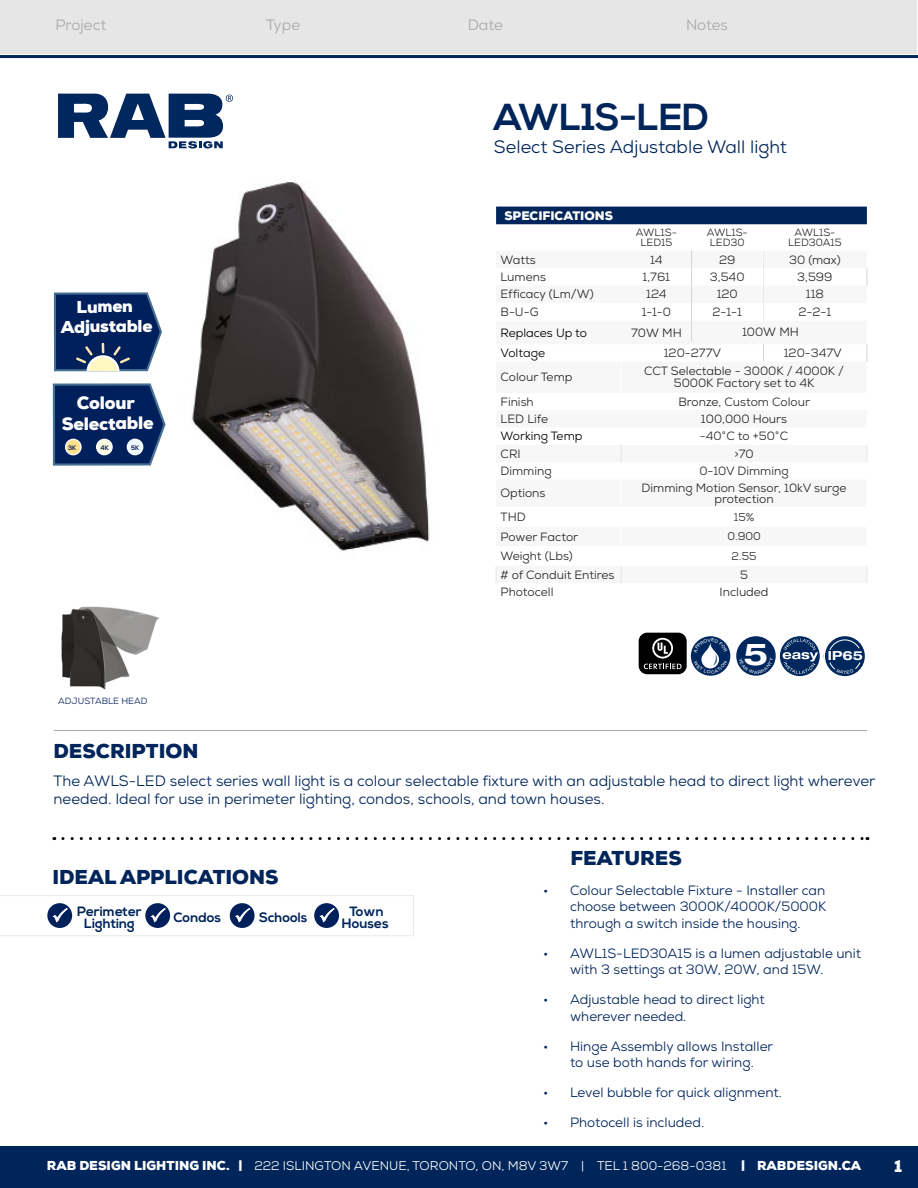
<style>
.page{position:relative;width:918px;height:1188px;background:#fff}
.page>*{position:absolute;margin:0;border:0;box-sizing:border-box;transform-origin:0 0}
.t1{font:700 37.5px "Nexa";color:#00255a}
.t2{font:700 expanded 30.3px "Helvetica Neue LT Std";color:#fff}
.t3{font:900 19.5px "Nexa";color:#00255a}
.t4{font:18px "Nexa";color:#00255a}
.t5{font:900 17.4px/20.9px "Nexa";letter-spacing:-.015em;color:#fff;text-align:center}
.t6{font:900 16.65px/20px "Nexa";letter-spacing:-.015em;color:#fff;text-align:center}
.t7{font:900 16.5px "Nexa";color:#fff}
.t8{font:15px/18px "Nexa";color:#00255a}
.t9{font:15px "Nexa";color:#a7a9ac}
.t10{font:13.5px/16.5px "Nexa";color:#00255a}
.t11{font:700 13.5px/12px "Nexa";color:#00255a;text-align:center}
.t12{font:12.6px "Nexa";color:#fff}
.t13{font:700 expanded 12.45px "Helvetica Neue LT Std";color:#fff}
.t14{font:12px/12px "Nexa";color:#292829;text-align:center}
.t15{font:12px "Nexa";color:#000}
.t16{font:900 12px "Nexa";color:#fff}
.t17{font:11.7px "Myriad Pro";color:#fff}
.t18{font:11.25px "Nexa";color:#292829}
.t19{font:10.5px/10.1px "Nexa";color:#292829;text-align:center}
.t20{font:9px "Nexa";color:#00205c}
.t21{font:8.25px "Myriad Pro";color:#fff}
.t22{font:700 6.45px "Nexa";color:#182957}
.s1{font-weight:900}
</style>
<div class="page">
<svg style="left:58px;top:94px;width:175px;height:55px"></svg>
<div style="left:0;top:1147px;width:918px;height:41px;background:#00255a"></div>
<div style="left:1px;top:1px;width:916px;height:53px;background:#e6e6e7"></div>
<hr style="left:0;top:55px;width:918px;height:3px;background:#00255a">
<svg style="left:63px;top:837px;width:805px;height:3px"></svg>
<hr style="left:54px;top:730px;width:813px;height:1px;background:#a7a9ac">
<img style="left:192px;top:182px;width:337px;height:369px">
<svg style="left:53px;top:292px;width:109px;height:80px;background:#2a4674"></svg>
<svg style="left:52px;top:383px;width:114px;height:83px;background:#1f3d71"></svg>
<div style="left:96px;top:439px;width:17px;height:16px;background:#f9fae2;border:1px solid #fff;border-radius:50%"></div>
<div style="left:65px;top:439px;width:17px;height:16px;background:#ffe08d;border:1px solid #fff;border-radius:50%"></div>
<div style="left:127px;top:439px;width:16px;height:16px;background:#eff9fe;border-radius:50%"></div>
<div style="left:127px;top:439px;width:16px;height:16px;border:1px solid #fff;border-radius:50%"></div>
<div style="left:736px;top:636px;width:40px;height:40px;background:#00285e;border-radius:50%"></div>
<svg style="left:691px;top:636px;width:39px;height:40px"></svg>
<svg style="left:825px;top:636px;width:40px;height:40px"></svg>
<svg style="left:780px;top:636px;width:40px;height:40px"></svg>
<svg style="left:783px;top:638px;width:35px;height:36px"></svg>
<div style="left:639px;top:633px;width:48px;height:41px;background:#000;border-radius:8px"></div>
<svg style="left:644px;top:638px;width:38px;height:31px"></svg>
<img style="left:61px;top:607px;width:99px;height:83px">
<div style="left:496px;top:207px;width:371px;height:18px;background:#00255a"></div>
<svg style="left:496px;top:225px;width:33px;height:26px"></svg>
<svg style="left:496px;top:251px;width:371px;height:52px"></svg>
<svg style="left:496px;top:303px;width:371px;height:280px"></svg>
<hr style="left:621px;top:362px;width:1px;height:31px;background:#fff">
<svg style="left:867px;top:268px;width:1px;height:17px"></svg>
<svg style="left:867px;top:344px;width:1px;height:18px"></svg>
<svg style="left:621px;top:428px;width:1px;height:34px"></svg>
<svg style="left:866px;top:428px;width:2px;height:34px"></svg>
<svg style="left:496px;top:566px;width:1px;height:17px"></svg>
<svg style="left:621px;top:480px;width:1px;height:103px"></svg>
<svg style="left:866px;top:480px;width:2px;height:103px"></svg>
<svg style="left:691px;top:250px;width:1px;height:92px"></svg>
<hr style="left:763px;top:251px;width:1px;height:69px;background:#d3d5d6">
<svg style="left:763px;top:344px;width:1px;height:17px"></svg>
<svg style="left:0;top:895px;width:414px;height:41px"></svg>
<svg style="left:739px;top:666px;width:34px;height:8px"></svg>
<svg style="left:693px;top:638px;width:34px;height:36px"></svg>
<svg style="left:829px;top:639px;width:32px;height:35px"></svg>
<p class="t9" style="left:55px;top:15px;width:52px">Project</p>
<p class="t9" style="left:266px;top:15px;width:36px">Type</p>
<p class="t9" style="left:468px;top:15px;width:37px">Date</p>
<p class="t9" style="left:686px;top:15px;width:44px">Notes</p>
<h1 class="t1" style="left:494px;top:95px;width:216px">AWL1S-LED</h1>
<h3 class="t4" style="left:494px;top:135px;width:294px">Select Series Adjustable Wall light</h3>
<h3 class="t6" style="left:61px;top:297px;width:93px">Lumen<br>Adjustable</h3>
<h3 class="t5" style="left:62px;top:392px;width:93px">Colour<br>Selectable</h3>
<p class="t22" style="left:68px;top:444px;width:10px">3K</p>
<p class="t22" style="left:101px;top:444px;width:10px">4K</p>
<p class="t22" style="left:131px;top:444px;width:10px">5K</p>
<p class="t20" style="left:58px;top:695px;width:91px">ADJUSTABLE HEAD</p>
<p class="t16" style="left:504px;top:208px;width:110px">SPECIFICATIONS</p>
<p class="t19" style="left:636px;top:228px;width:43px">AWL1S-<br>LED15</p>
<p class="t19" style="left:707px;top:228px;width:43px;text-align:left">AWL1S-<br>LED30</p>
<p class="t19" style="left:788px;top:228px;width:55px">AWL1S-<br>LED30A15</p>
<p class="t14" style="left:501px;top:254px;width:37px">Watts</p>
<p class="t14" style="left:650px;top:254px;width:14px">14</p>
<p class="t14" style="left:719px;top:254px;width:18px">29</p>
<p class="t14" style="left:789px;top:254px;width:53px">30 (max)</p>
<p class="t14" style="left:501px;top:271px;width:47px">Lumens</p>
<p class="t14" style="left:643px;top:271px;width:29px">1,761</p>
<p class="t14" style="left:710px;top:271px;width:36px">3,540</p>
<p class="t14" style="left:797px;top:271px;width:37px">3,599</p>
<p class="t14" style="left:501px;top:288px;width:95px">Efficacy (Lm/W)</p>
<p class="t14" style="left:646px;top:288px;width:22px">124</p>
<p class="t14" style="left:717px;top:288px;width:23px">120</p>
<p class="t14" style="left:806px;top:288px;width:20px">118</p>
<p class="t14" style="left:501px;top:306px;width:40px">B-U-G</p>
<p class="t14" style="left:642px;top:306px;width:31px">1-1-0</p>
<p class="t14" style="left:713px;top:306px;width:31px">2-1-1</p>
<p class="t14" style="left:799px;top:306px;width:34px">2-2-1</p>
<p class="t15" style="left:501px;top:325px;width:88px">Replaces Up to</p>
<p class="t14" style="left:742px;top:326px;width:58px">100W MH</p>
<p class="t15" style="left:501px;top:345px;width:46px">Voltage</p>
<p class="t14" style="left:664px;top:347px;width:59px">120-277V</p>
<p class="t14" style="left:784px;top:347px;width:60px">120-347V</p>
<p class="t14" style="left:501px;top:371px;width:73px">Colour Temp</p>
<p class="t14" style="left:644px;top:365px;width:201px">CCT Selectable - 3000K / 4000K /<br>5000K Factory set to 4K</p>
<p class="t14" style="left:501px;top:396px;width:35px">Finish</p>
<p class="t14" style="left:678px;top:396px;width:133px">Bronze, Custom Colour</p>
<p class="t14" style="left:501px;top:413px;width:49px">LED Life</p>
<p class="t14" style="left:701px;top:413px;width:88px">100,000 Hours</p>
<p class="t15" style="left:501px;top:429px;width:83px">Working Temp</p>
<p class="t14" style="left:700px;top:430px;width:90px">-40˚C to +50˚C</p>
<p class="t14" style="left:501px;top:448px;width:22px">CRI</p>
<p class="t14" style="left:734px;top:448px;width:21px">&gt;70</p>
<p class="t14" style="left:501px;top:465px;width:53px">Dimming</p>
<p class="t14" style="left:699px;top:465px;width:91px">0-10V Dimming</p>
<p class="t14" style="left:501px;top:487px;width:47px">Options</p>
<p class="t14" style="left:642px;top:483px;width:206px;line-height:10.1px">Dimming Motion Sensor, 10kV surge protection</p>
<p class="t14" style="left:501px;top:511px;width:27px">THD</p>
<p class="t18" style="left:734px;top:510px;width:22px">15%</p>
<p class="t14" style="left:501px;top:531px;width:79px">Power Factor</p>
<p class="t18" style="left:727px;top:529px;width:35px">0.900</p>
<p class="t14" style="left:501px;top:550px;width:74px">Weight (Lbs)</p>
<p class="t18" style="left:732px;top:549px;width:26px">2.55</p>
<p class="t14" style="left:501px;top:569px;width:116px"># of Conduit Entires</p>
<p class="t14" style="left:740px;top:569px;width:9px">5</p>
<p class="t14" style="left:501px;top:586px;width:54px">Photocell</p>
<p class="t14" style="left:720px;top:586px;width:50px">Included</p>
<p class="t14" style="left:631px;top:327px;width:52px">70W MH</p>
<h2 class="t2" style="left:744px;top:635px;width:26px">5</h2>
<p class="t13" style="left:828px;top:648px;width:36px">IP65</p>
<h3 class="t3" style="left:54px;top:738px;width:146px">DESCRIPTION</h3>
<p class="t8" style="left:54px;top:772px;width:824px">The AWLS-LED select series wall light is a colour selectable fixture with an adjustable head to direct light wherever needed. Ideal for use in perimeter lighting, condos, schools, and town houses.</p>
<h3 class="t3" style="left:52px;top:864px;width:228px">IDEAL APPLICATIONS</h3>
<p class="t11" style="left:77px;top:906px;width:66px">Perimeter<br>Lighting</p>
<p class="t11" style="left:173px;top:912px;width:49px">Condos</p>
<p class="t11" style="left:259px;top:912px;width:50px">Schools</p>
<p class="t11" style="left:342px;top:906px;width:48px">Town<br>Houses</p>
<h3 class="t3" style="left:570px;top:845px;width:113px">FEATURES</h3>
<p class="t10" style="left:570px;top:882px;width:258px;text-align:justify;text-indent:-27px">• Colour Selectable Fixture - Installer can choose between 3000K/4000K/5000K through a switch inside the housing.</p>
<p class="t10" style="left:570px;top:945px;width:293px;text-indent:-27px">• AWL1S-LED30A15 is a lumen adjustable unit with 3 settings at 30W, 20W, and 15W.</p>
<p class="t10" style="left:570px;top:991px;width:196px;text-indent:-27px">• Adjustable head to direct light wherever needed.</p>
<p class="t10" style="left:543px;top:1038px;width:232px;text-align:center">• Hinge Assembly allows Installer to use both hands for wiring.</p>
<p class="t10" style="left:543px;top:1084px;width:240px">• Level bubble for quick alignment.</p>
<p class="t10" style="left:543px;top:1114px;width:163px">• Photocell is included.</p>
<p class="t17" style="left:55px;top:1153px;width:133px">RAB DESIGN LIGHTING INC.</p>
<p class="t21" style="left:325px;top:1156px;width:160px">222 Islington Avenue, Toronto, ON M8V 3W7 •</p>
<p class="t21" style="left:531px;top:1156px;width:73px">T EL. 1 800-268-0381</p>
<p class="t17" style="left:775px;top:1153px;width:75px">RABDESIGN.CA</p>
<p class="t12" style="left:47px;top:1158px;width:816px"><span class="s1">RAB DESIGN LIGHTING INC. |</span> 222 ISLINGTON AVENUE, TORONTO, ON, M8V 3W7 | TEL 1 800-268-0381 <span class="s1">| RABDESIGN.CA</span></p>
<h3 class="t7" style="left:894px;top:1155px;width:10px">1</h3>
</div>
